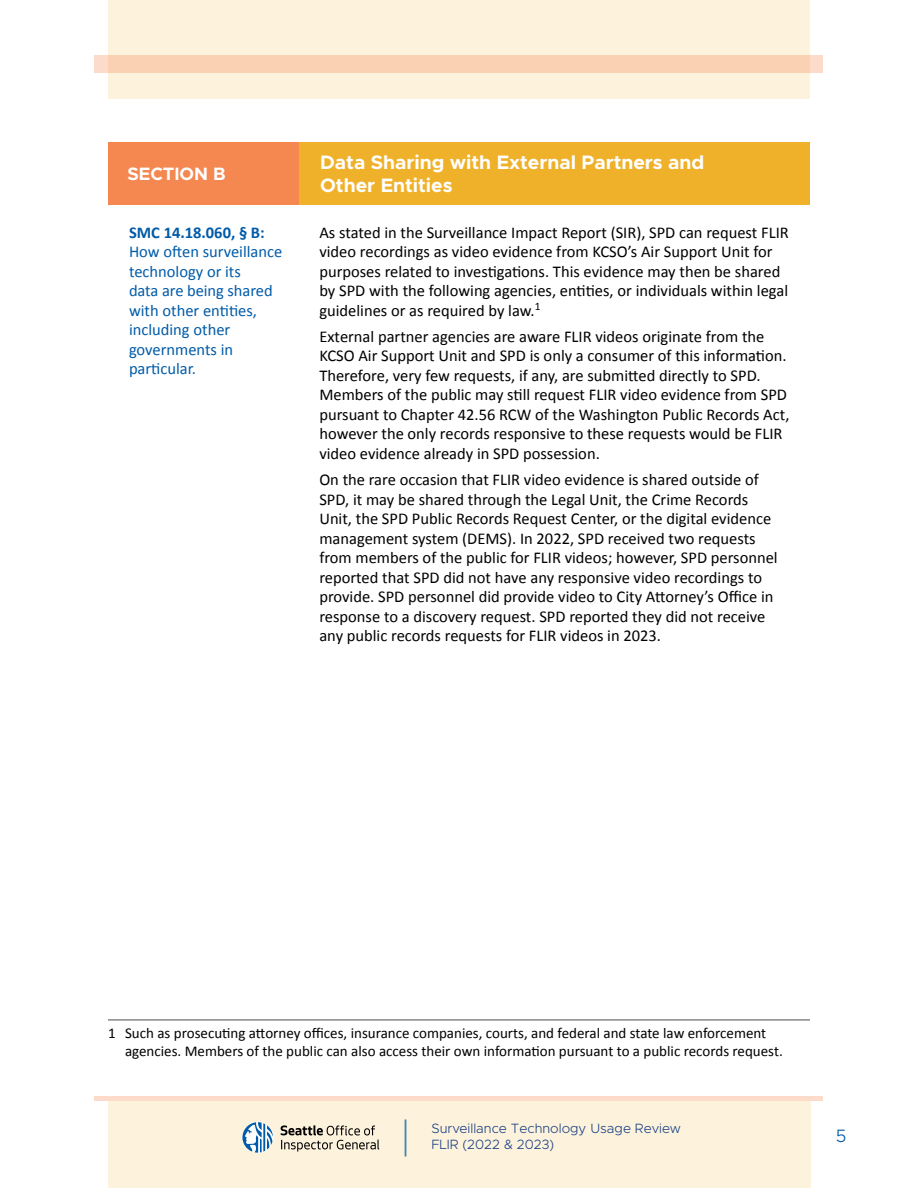
<style>
.page{position:relative;width:918px;height:1188px;background:#fff}
.page>*{position:absolute;margin:0;border:0;box-sizing:border-box;transform-origin:0 0}
.Chart_heading{font:700 19.5px/22.5px "Metropolis";color:#fff}
.Chart_heading-2{font:700 18px "Metropolis";color:#fff}
.t1{font:300 18px "Metropolis";color:#005ba8}
.Chart_body{font:16.5px/19.5px "Calibri";color:#000}
.chart_body_colored_text{font:16.5px/19.5px "Calibri";color:#005ba8}
.Footnote_text{font:15px/18px "Calibri";color:#000}
.t2{font:300 13.5px/16.5px "Metropolis";color:#1b4184}
.s1{font-weight:700}
</style>
<div class="page">
<div style="left:108px;top:1101px;width:702px;height:87px;background:#fdf3dd"></div>
<svg style="left:242px;top:1122px;width:31px;height:31px"></svg>
<svg style="left:281px;top:1125px;width:98px;height:27px"></svg>
<hr style="left:405px;top:1119px;width:1px;height:38px;background:#4488b1">
<div style="left:108px;top:0;width:702px;height:98px;background:#fdf3dd"></div>
<div style="left:94px;top:55px;width:730px;height:18px;background:#fad2b3"></div>
<div style="left:94px;top:1096px;width:730px;height:5px;background:#fcdbcb"></div>
<div style="left:108px;top:142px;width:191px;height:63px;background:#f58751"></div>
<div style="left:299px;top:142px;width:511px;height:63px;background:#f0b12a"></div>
<hr style="left:108px;top:1020px;width:702px;height:1px;background:#4d4d4d">
<p class="Chart_heading-2" style="left:128px;top:162px;width:100px">SECTION B</p>
<p class="Chart_heading" style="left:320px;top:151px;width:386px">Data Sharing with External Partners and<br>Other Entities</p>
<p class="chart_body_colored_text" style="left:129px;top:222px;width:155px"><span class="s1">SMC 14.18.060, § B:<br></span>How often surveillance technology or its<br>data are being shared with other entities, including other governments in particular.</p>
<p class="Chart_body" style="left:319px;top:222px;width:471px">As stated in the Surveillance Impact Report (SIR), SPD can request FLIR video recordings as video evidence from KCSO’s Air Support Unit for purposes related to investigations. This evidence may then be shared by SPD with the following agencies, entities, or individuals within legal guidelines or as required by law.<sup>1</sup></p>
<p class="Chart_body" style="left:319px;top:327px;width:472px">External partner agencies are aware FLIR videos originate from the KCSO Air Support Unit and SPD is only a consumer of this information.<br>Therefore, very few requests, if any, are submitted directly to SPD.<br>Members of the public may still request FLIR video evidence from SPD pursuant to Chapter 42.56 RCW of the Washington Public Records Act, however the only records responsive to these requests would be FLIR video evidence already in SPD possession.</p>
<p class="Chart_body" style="left:319px;top:470px;width:460px">On the rare occasion that FLIR video evidence is shared outside of SPD, it may be shared through the Legal Unit, the Crime Records Unit, the SPD Public Records Request Center, or the digital evidence management system (DEMS). In 2022, SPD received two requests from members of the public for FLIR videos; however, SPD personnel reported that SPD did not have any responsive video recordings to provide. SPD personnel did provide video to City Attorney’s Office in response to a discovery request. SPD reported they did not receive any public records requests for FLIR videos in 2023.</p>
<p class="Footnote_text" style="left:125px;top:1024px;width:659px;text-indent:-17px">1 Such as prosecuting attorney offices, insurance companies, courts, and federal and state law enforcement agencies. Members of the public can also access their own information pursuant to a public records request.</p>
<p class="t2" style="left:431px;top:1120px;width:251px">Surveillance Technology Usage Review<br>FLIR (2022 &amp; 2023)</p>
<p class="t1" style="left:836px;top:1125px;width:12px">5</p>
</div>
